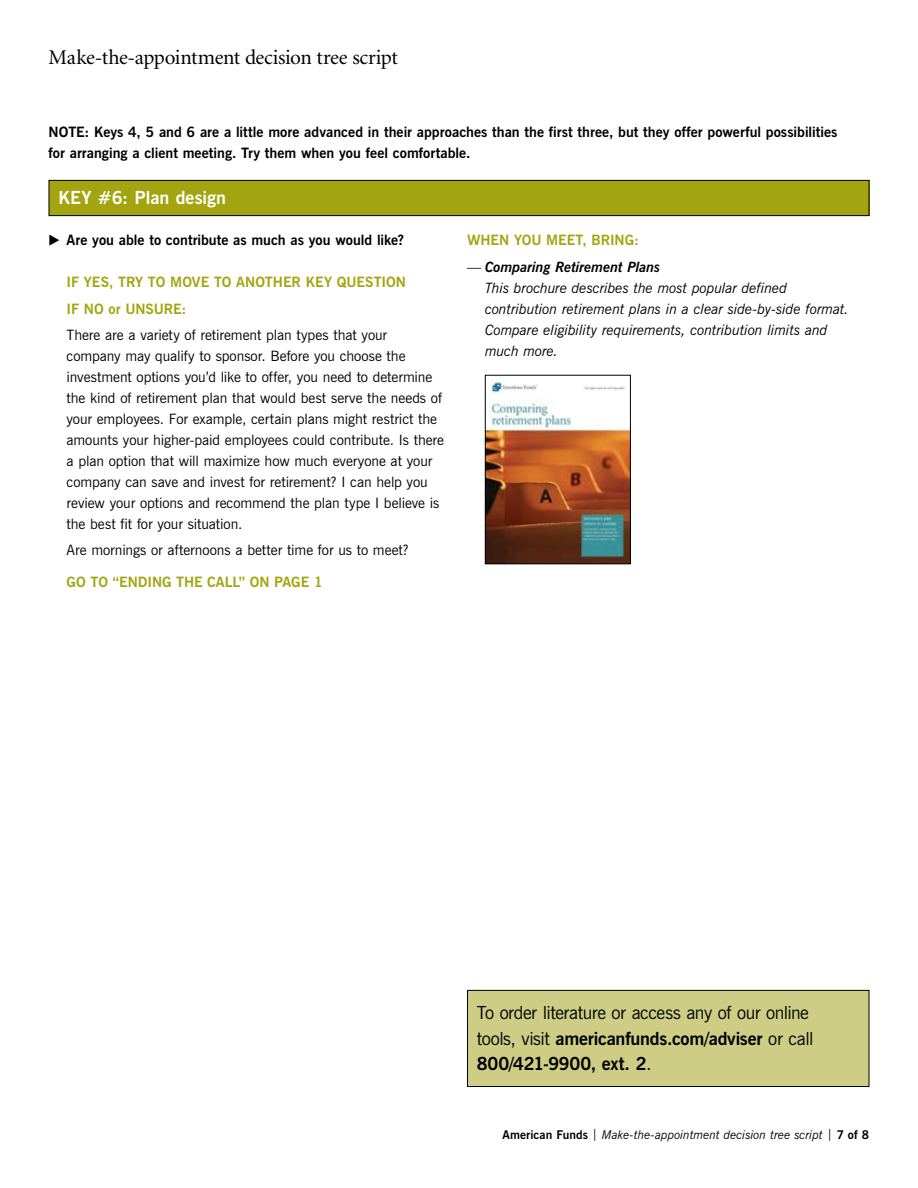
<style>
.page{position:relative;width:918px;height:1188px;background:#fff}
.page>*{position:absolute;margin:0;border:0;box-sizing:border-box;transform-origin:0 0}
.t1{font:21px "Minion";letter-spacing:-.02em;color:#000}
.t2{font:18px/25.5px "News Gothic BT";letter-spacing:-.025em;color:#000}
.t3{font:700 18px "News Gothic BT";color:#fff}
.t4{font:14.25px/21px "News Gothic BT";letter-spacing:-.005em;color:#000}
.t5{font:700 14.25px/21px "News Gothic BT";color:#000}
.t6{font:italic 14.25px/21px "News Gothic BT";letter-spacing:-.015em;color:#000}
.t7{font:700 14.25px/26.2px "News Gothic BT";letter-spacing:-.005em;color:#a3a510}
.t8{font:italic 12px "News Gothic BT";letter-spacing:-.005em;color:#000}
.s1{font-family:"European Pi Three";font-weight:400}
.s2{font-style:normal}
.s3{font-weight:700}
.s4{font-weight:700;font-style:normal}
</style>
<div class="page">
<div style="left:467px;top:990px;width:402px;height:97px;background:#cdcd85"></div>
<div style="left:467px;top:990px;width:402px;height:97px;border:1px solid #000"></div>
<div style="left:49px;top:180px;width:820px;height:36px;background:#a3a510"></div>
<div style="left:49px;top:180px;width:820px;height:36px;border:1px solid #000"></div>
<img style="left:487px;top:381px;width:142px;height:181px">
<div style="left:485px;top:375px;width:146px;height:189px;border:1px solid #000"></div>
<h1 class="t1" style="left:49px;top:47px;width:351px">Make-the-appointment decision tree script</h1>
<p class="t5" style="left:49px;top:122px;width:790px">NOTE: Keys 4, 5 and 6 are a little more advanced in their approaches than the first three, but they offer powerful possibilities for arranging a client meeting. Try them when you feel comfortable.</p>
<p class="t3" style="left:58px;top:187px;width:169px">KEY #6: Plan design</p>
<p class="t5" style="left:49px;top:230px;width:357px"><span class="s1">E</span> Are you able to contribute as much as you would like?</p>
<p class="t7" style="left:67px;top:269px;width:341px">IF YES, TRY TO MOVE TO ANOTHER KEY QUESTION<br>IF NO or UNSURE:</p>
<p class="t4" style="left:67px;top:324px;width:379px">There are a variety of retirement plan types that your company may qualify to sponsor. Before you choose the investment options you’d like to offer, you need to determine the kind of retirement plan that would best serve the needs of your employees. For example, certain plans might restrict the amounts your higher-paid employees could contribute. Is there a plan option that will maximize how much everyone at your company can save and invest for retirement? I can help you review your options and recommend the plan type I believe is the best fit for your situation.</p>
<p class="t4" style="left:67px;top:540px;width:344px">Are mornings or afternoons a better time for us to meet?</p>
<p class="t7" style="left:67px;top:568px;width:258px">GO TO “ENDING THE CALL” ON PAGE 1</p>
<p class="t7" style="left:467px;top:227px;width:173px">WHEN YOU MEET, BRING:</p>
<p class="t6" style="left:485px;top:256px;width:365px;text-indent:-18px"><span class="s2">—</span> <span class="s3">Comparing Retirement Plans<br></span>This brochure describes the most popular defined contribution retirement plans in a clear side-by-side format.<br>Compare eligibility requirements, contribution limits and much more.</p>
<p class="t2" style="left:477px;top:1000px;width:338px">To order literature or access any of our online tools, visit <span class="s3">americanfunds.com/adviser</span> or call<br><span class="s3">800/421-9900, ext. 2</span>.</p>
<p class="t8" style="left:503px;top:1128px;width:368px"><span class="s4">American Funds</span> <span class="s2">|</span> Make-the-appointment decision tree script <span class="s2">|</span> <span class="s4">7 of 8</span></p>
</div>
